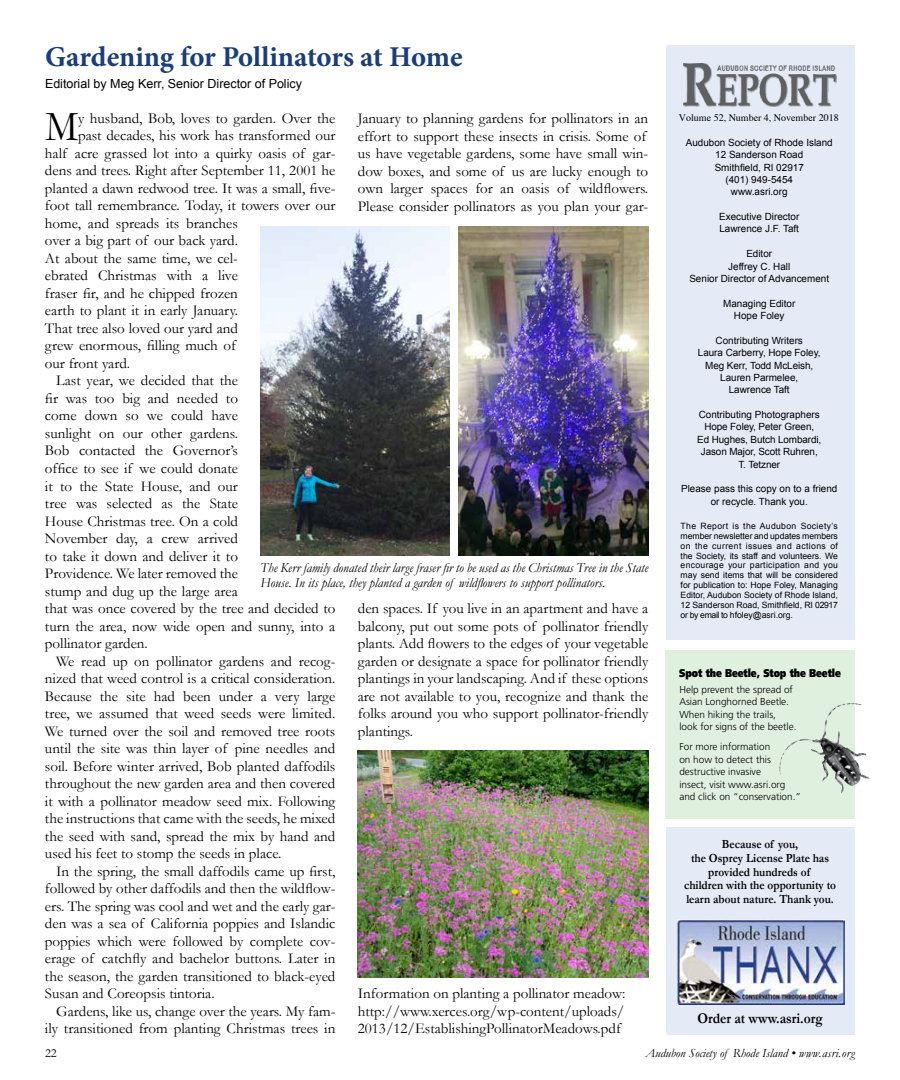
<style>
.page{position:relative;width:900px;height:1080px;background:#fff}
.page>*{position:absolute;margin:0;border:0;box-sizing:border-box;transform-origin:0 0}
.t1{font:43.12px "Garamond";color:#000;scale:.92 1}
.t2{font:700 28.75px "Minion Pro";letter-spacing:-.005em;color:#1a3d7d}
.t3{font:15px/17.5px "Garamond";color:#000;text-align:justify}
.t4{font:700 15px "Garamond";color:#000;scale:.9 1}
.t5{font:italic 13.75px/15px "Garamond";letter-spacing:.005em;color:#000;scale:.95 1}
.t6{font:700 12.5px/13.8px "Garamond";color:#000;text-align:center;scale:.9 1}
.t7{font:12.5px "Arial";color:#000}
.t8{font:italic 12.5px "Garamond";color:#000}
.t9{font:12.5px "Garamond";color:#000}
.t10{font:900 11.25px "Frutiger";letter-spacing:-.01em;color:#000;scale:.82 1}
.t11{font:300 10px/12.5px "Frutiger";color:#000}
.t12{font:10px "Times";color:#000}
.t13{font:9.88px/12.4px "Arial";color:#000;text-align:center}
.t14{font:8.62px/9.9px "Arial";color:#000;text-align:justify}
</style>
<div class="page">
<div style="left:666px;top:45px;width:189px;height:595px;background:#e4ebf7"></div>
<img style="left:683px;top:64px;width:154px;height:43px">
<div style="left:666px;top:827px;width:189px;height:208px;background:#e4ebf7"></div>
<img style="left:678px;top:919px;width:166px;height:85px">
<div style="left:665px;top:650px;width:190px;height:169px;background:#e0f0de"></div>
<img style="left:785px;top:703px;width:68px;height:48px">
<img style="left:458px;top:226px;width:190px;height:330px">
<img style="left:260px;top:226px;width:190px;height:330px">
<img style="left:358px;top:751px;width:290px;height:227px">
<h2 class="t2" style="left:45px;top:36px;width:419px">Gardening for Pollinators at Home</h2>
<p class="t7" style="left:45px;top:76px;width:259px">Editorial by Meg Kerr, Senior Director of Policy</p>
<h1 class="t1" style="left:45px;top:101px;width:37px">M</h1>
<p class="t3" style="left:78px;top:109px;width:259px">y husband, Bob, loves to garden. Over the</p>
<p class="t3" style="left:358px;top:110px;width:292px;text-align:left">January to planning gardens for pollinators in an effort to support these insects in crisis. Some of us have vegetable gardens, some have small win&shy;dow boxes, and some of us are lucky enough to own larger spaces for an oasis of wildflowers.<br>Please consider pollinators as you plan your gar-</p>
<p class="t3" style="left:78px;top:127px;width:259px">past decades, his work has transformed our</p>
<p class="t3" style="left:45px;top:144px;width:292px">half acre grassed lot into a quirky oasis of gar-</p>
<p class="t3" style="left:45px;top:162px;width:292px">dens and trees. Right after September 11, 2001 he</p>
<p class="t3" style="left:45px;top:179px;width:292px">planted a dawn redwood tree. It was a small, five-</p>
<p class="t3" style="left:45px;top:197px;width:292px">foot tall remembrance. Today, it towers over our</p>
<p class="t3" style="left:45px;top:214px;width:194px">home, and spreads its branches</p>
<p class="t3" style="left:45px;top:232px;width:194px">over a big part of our back yard.</p>
<p class="t3" style="left:45px;top:249px;width:195px">At about the same time, we cel-</p>
<p class="t3" style="left:45px;top:267px;width:195px">ebrated Christmas with a live</p>
<p class="t3" style="left:45px;top:284px;width:194px">fraser fir, and he chipped frozen</p>
<p class="t3" style="left:45px;top:302px;width:194px">earth to plant it in early January.</p>
<p class="t3" style="left:45px;top:319px;width:194px">That tree also loved our yard and</p>
<p class="t3" style="left:45px;top:337px;width:193px">grew enormous, filling much of</p>
<p class="t3" style="left:45px;top:354px;width:87px">our front yard.</p>
<p class="t3" style="left:56px;top:372px;width:183px">Last year, we decided that the</p>
<p class="t3" style="left:45px;top:389px;width:194px">fir was too big and needed to</p>
<p class="t3" style="left:45px;top:407px;width:195px">come down so we could have</p>
<p class="t3" style="left:45px;top:424px;width:194px">sunlight on our other gardens.</p>
<p class="t3" style="left:45px;top:442px;width:195px">Bob contacted the Governor’s</p>
<p class="t3" style="left:45px;top:459px;width:194px">office to see if we could donate</p>
<p class="t3" style="left:45px;top:477px;width:194px">it to the State House, and our</p>
<p class="t3" style="left:45px;top:494px;width:195px">tree was selected as the State</p>
<p class="t3" style="left:45px;top:512px;width:195px">House Christmas tree. On a cold</p>
<p class="t3" style="left:45px;top:529px;width:195px">November day, a crew arrived</p>
<p class="t3" style="left:45px;top:547px;width:195px">to take it down and deliver it to</p>
<p class="t3" style="left:45px;top:564px;width:195px">Providence. We later removed the</p>
<p class="t3" style="left:45px;top:582px;width:194px">stump and dug up the large area</p>
<p class="t3" style="left:45px;top:599px;width:292px">that was once covered by the tree and decided to</p>
<p class="t3" style="left:45px;top:617px;width:292px">turn the area, now wide open and sunny, into a</p>
<p class="t3" style="left:45px;top:634px;width:104px">pollinator garden.</p>
<p class="t3" style="left:56px;top:652px;width:281px">We read up on pollinator gardens and recog-</p>
<p class="t3" style="left:45px;top:669px;width:292px">nized that weed control is a critical consideration.</p>
<p class="t3" style="left:45px;top:687px;width:292px">Because the site had been under a very large</p>
<p class="t3" style="left:45px;top:704px;width:292px">tree, we assumed that weed seeds were limited.</p>
<p class="t3" style="left:45px;top:722px;width:292px">We turned over the soil and removed tree roots</p>
<p class="t3" style="left:45px;top:739px;width:292px">until the site was thin layer of pine needles and</p>
<p class="t3" style="left:45px;top:757px;width:292px">soil. Before winter arrived, Bob planted daffodils</p>
<p class="t3" style="left:45px;top:774px;width:292px">throughout the new garden area and then covered</p>
<p class="t3" style="left:45px;top:792px;width:292px">it with a pollinator meadow seed mix. Following</p>
<p class="t3" style="left:45px;top:809px;width:292px">the instructions that came with the seeds, he mixed</p>
<p class="t3" style="left:45px;top:827px;width:292px">the seed with sand, spread the mix by hand and</p>
<p class="t3" style="left:45px;top:844px;width:238px">used his feet to stomp the seeds in place.</p>
<p class="t3" style="left:56px;top:862px;width:281px">In the spring, the small daffodils came up first,</p>
<p class="t3" style="left:45px;top:879px;width:292px">followed by other daffodils and then the wildflow-</p>
<p class="t3" style="left:45px;top:897px;width:292px">ers. The spring was cool and wet and the early gar-</p>
<p class="t3" style="left:45px;top:915px;width:292px">den was a sea of California poppies and Islandic</p>
<p class="t3" style="left:45px;top:932px;width:292px">poppies which were followed by complete cov-</p>
<p class="t3" style="left:45px;top:950px;width:292px">erage of catchfly and bachelor buttons. Later in</p>
<p class="t3" style="left:45px;top:967px;width:292px">the season, the garden transitioned to black-eyed</p>
<p class="t3" style="left:45px;top:985px;width:171px">Susan and Coreopsis tintoria.</p>
<p class="t3" style="left:56px;top:1002px;width:281px">Gardens, like us, change over the years. My fam-</p>
<p class="t3" style="left:45px;top:1020px;width:292px">ily transitioned from planting Christmas trees in</p>
<p class="t5" style="left:260px;top:560px;width:410px">The Kerr family donated their large fraser fir to be used as the Christmas Tree in the State<br>House. In its place, they planted a garden of wildflowers to support pollinators.</p>
<p class="t3" style="left:358px;top:600px;width:292px">den spaces. If you live in an apartment and have a balcony, put out some pots of pollinator friendly plants. Add flowers to the edges of your vegetable garden or designate a space for pollinator friendly plantings in your landscaping. And if these options are not available to you, recognize and thank the folks around you who support pollinator-friendly plantings.</p>
<p class="t3" style="left:358px;top:985px;width:269px">Information on planting a pollinator meadow: http://www.xerces.org/wp-content/uploads/ 2013/12/EstablishingPollinatorMeadows.pdf</p>
<p class="t12" style="left:679px;top:112px;width:161px">Volume 52, Number 4, November 2018</p>
<p class="t13" style="left:686px;top:136px;width:148px">Audubon Society of Rhode Island<br>12 Sanderson Road<br>Smithfield, RI 02917<br>(401) 949-5454<br>www.asri.org</p>
<p class="t13" style="left:719px;top:210px;width:82px;text-align:left">Executive Director<br>Lawrence J.F. Taft</p>
<p class="t13" style="left:689px;top:248px;width:141px">Editor<br>Jeffrey C. Hall<br>Senior Director of Advancement</p>
<p class="t13" style="left:723px;top:297px;width:74px">Managing Editor<br>Hope Foley</p>
<p class="t13" style="left:698px;top:334px;width:124px">Contributing Writers<br>Laura Carberry, Hope Foley,<br>Meg Kerr, Todd McLeish,<br>Lauren Parmelee,<br>Lawrence Taft</p>
<p class="t13" style="left:697px;top:409px;width:126px">Contributing Photographers<br>Hope Foley, Peter Green,<br>Ed Hughes, Butch Lombardi,<br>Jason Major, Scott Ruhren,<br>T. Tetzner</p>
<p class="t13" style="left:681px;top:483px;width:158px">Please pass this copy on to a friend or recycle. Thank you.</p>
<p class="t14" style="left:681px;top:521px;width:159px">The Report is the Audubon Society’s member newsletter and updates members on the current issues and actions of the Society, its staff and volunteers. We encourage your participation and you may send items that will be considered for publication to: Hope Foley, Managing Editor, Audubon Society of Rhode Island, 12 Sanderson Road, Smithfield, RI 02917 or by email to hfoley@asri.org.</p>
<p class="t10" style="left:679px;top:667px;width:198px">Spot the Beetle, Stop the Beetle</p>
<p class="t11" style="left:679px;top:683px;width:119px">Help prevent the spread of<br>Asian Longhorned Beetle.<br>When hiking the trails, look for signs of the beetle.</p>
<p class="t11" style="left:679px;top:740px;width:123px">For more information<br>on how to detect this destructive invasive<br>insect, visit www.asri.org and click on “conservation.”</p>
<p class="t6" style="left:684px;top:837px;width:170px">Because of you,<br>the Osprey License Plate has provided hundreds of<br>children with the opportunity to learn about nature. Thank you.</p>
<p class="t4" style="left:697px;top:1009px;width:141px">Order at www.asri.org</p>
<p class="t9" style="left:45px;top:1046px;width:13px">22</p>
<p class="t8" style="left:646px;top:1046px;width:211px">Audubon Society of Rhode Island • www.asri.org</p>
</div>
